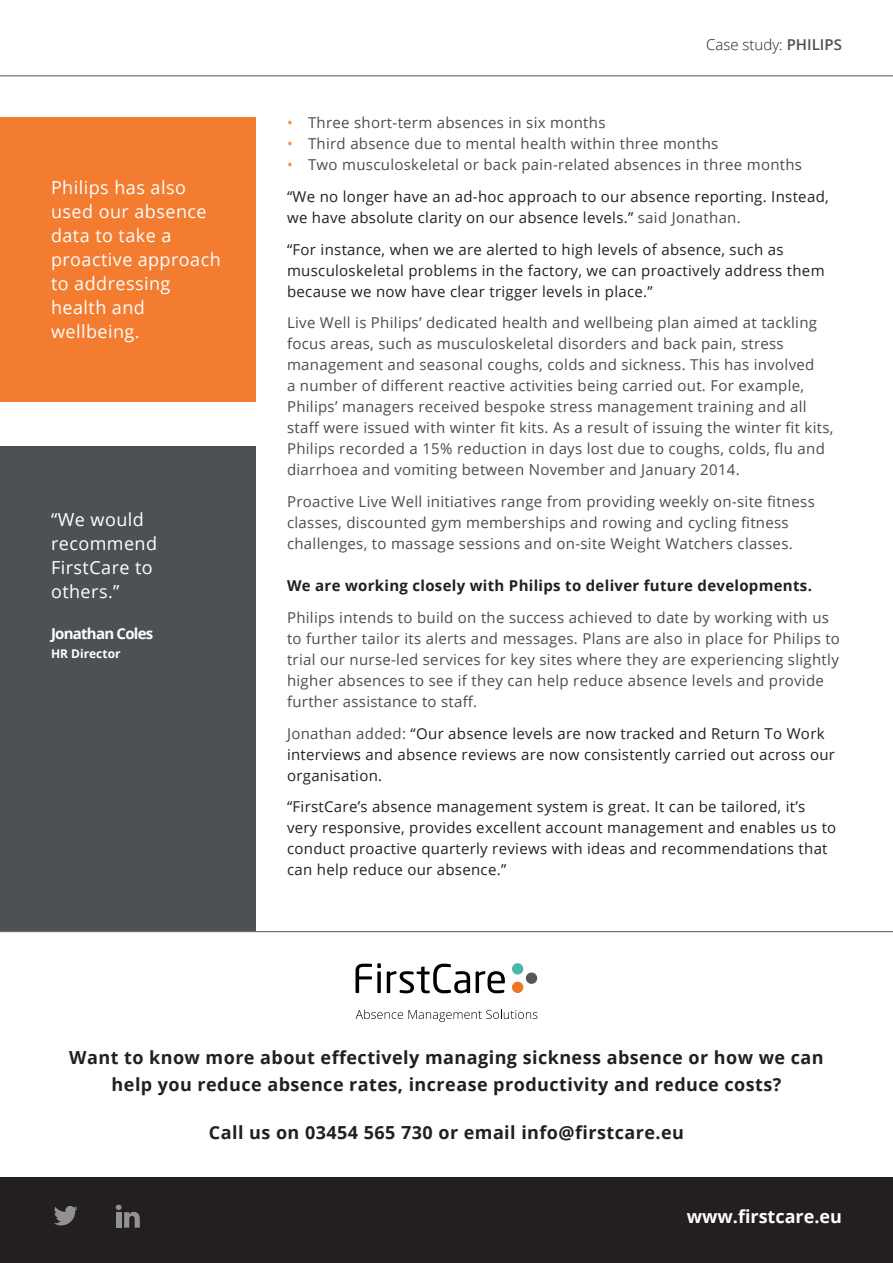
<style>
.page{position:relative;width:893px;height:1263px;background:#fff}
.page>*{position:absolute;margin:0;border:0;box-sizing:border-box;transform-origin:0 0}
.t1{font:700 18px/27px "Open Sans";letter-spacing:.025em;color:#231f20;text-align:center}
.t2{font:18px/24px "Open Sans";letter-spacing:.025em;color:#fff}
.t3{font:700 18px "Open Sans";color:#fff}
.t4{font:15px/21px "Open Sans";letter-spacing:.02em;color:#4b4c4d}
.t5{font:15px/21px "Open Sans";letter-spacing:.02em;color:#231f20}
.t6{font:700 15px "Open Sans";letter-spacing:.02em;color:#231f20}
.t7{font:300 15px "Open Sans";color:#231f20}
.t8{font:700 15px "Open Sans";letter-spacing:-.05em;color:#fff}
.t9{font:700 12px "Open Sans";color:#fff}
.s1{font-weight:600;color:#4d5156}
.s2{color:#f68e4b}
.s3{color:#4b4c4d}
</style>
<div class="page">
<div style="left:0;top:117px;width:255px;height:285px;background:#f47c31"></div>
<div style="left:0;top:446px;width:255px;height:485px;background:#4d5156"></div>
<hr style="left:0;top:75px;width:893px;height:1px;background:#4d5156">
<hr style="left:0;top:931px;width:893px;height:1px;background:#4d5156">
<div style="left:0;top:1178px;width:893px;height:85px;background:#231f20"></div>
<svg style="left:356px;top:963px;width:25px;height:30px"></svg>
<svg style="left:387px;top:964px;width:83px;height:29px"></svg>
<svg style="left:476px;top:971px;width:29px;height:22px"></svg>
<div style="left:512px;top:963px;width:11px;height:11px;background:#49b8a9;border-radius:50%"></div>
<div style="left:512px;top:982px;width:11px;height:11px;background:#ee7623;border-radius:50%"></div>
<div style="left:526px;top:972px;width:11px;height:12px;background:#55565a;border-radius:50%"></div>
<svg style="left:356px;top:1009px;width:181px;height:13px"></svg>
<svg style="left:54px;top:1206px;width:24px;height:19px"></svg>
<svg style="left:116px;top:1205px;width:24px;height:23px"></svg>
<p class="t2" style="left:51px;top:175px;width:171px">Philips has also used our absence data to take a proactive approach to addressing health and wellbeing.</p>
<p class="t2" style="left:51px;top:507px;width:108px">“We would recommend<br>FirstCare to others.”</p>
<p class="t8" style="left:51px;top:623px;width:104px">Jonathan Coles</p>
<p class="t9" style="left:51px;top:646px;width:71px">HR Director</p>
<p class="t7" style="left:706px;top:34px;width:137px">Case study: <span class="s1">PHILIPS</span></p>
<p class="t4" style="left:287px;top:112px;width:320px"><span class="s2">•</span> Three short-term absences in six months</p>
<p class="t4" style="left:287px;top:133px;width:433px"><span class="s2">•</span> Third absence due to mental health within three months</p>
<p class="t4" style="left:287px;top:154px;width:517px"><span class="s2">•</span> Two musculoskeletal or back pain-related absences in three months</p>
<p class="t5" style="left:287px;top:186px;width:543px">“We no longer have an ad-hoc approach to our absence reporting. Instead, we have absolute clarity on our absence levels.” <span class="s3">said Jonathan.</span></p>
<p class="t5" style="left:287px;top:238px;width:539px">“For instance, when we are alerted to high levels of absence, such as musculoskeletal problems in the factory, we can proactively address them because we now have clear trigger levels in place.”</p>
<p class="t4" style="left:287px;top:312px;width:548px">Live Well is Philips’ dedicated health and wellbeing plan aimed at tackling focus areas, such as musculoskeletal disorders and back pain, stress management and seasonal coughs, colds and sickness. This has involved<br>a number of different reactive activities being carried out. For example, Philips’ managers received bespoke stress management training and all staff were issued with winter fit kits. As a result of issuing the winter fit kits, Philips recorded a 15% reduction in days lost due to coughs, colds, flu and diarrhoea and vomiting between November and January 2014.</p>
<p class="t4" style="left:287px;top:491px;width:529px">Proactive Live Well initiatives range from providing weekly on-site fitness classes, discounted gym memberships and rowing and cycling fitness challenges, to massage sessions and on-site Weight Watchers classes.</p>
<p class="t6" style="left:287px;top:575px;width:526px">We are working closely with Philips to deliver future developments.</p>
<p class="t4" style="left:287px;top:606px;width:554px">Philips intends to build on the success achieved to date by working with us to further tailor its alerts and messages. Plans are also in place for Philips to trial our nurse-led services for key sites where they are experiencing slightly higher absences to see if they can help reduce absence levels and provide further assistance to staff.</p>
<p class="t5" style="left:287px;top:722px;width:549px"><span class="s3">Jonathan added:</span> “Our absence levels are now tracked and Return To Work interviews and absence reviews are now consistently carried out across our organisation.</p>
<p class="t5" style="left:287px;top:796px;width:551px">“FirstCare’s absence management system is great. It can be tailored, it’s very responsive, provides excellent account management and enables us to conduct proactive quarterly reviews with ideas and recommendations that can help reduce our absence.”</p>
<p class="t1" style="left:69px;top:1044px;width:756px">Want to know more about effectively managing sickness absence or how we can help you reduce absence rates, increase productivity and reduce costs?</p>
<p class="t1" style="left:209px;top:1119px;width:477px">Call us on 03454 565 730 or email info@firstcare.eu</p>
<p class="t3" style="left:687px;top:1203px;width:157px">www.firstcare.eu</p>
</div>
